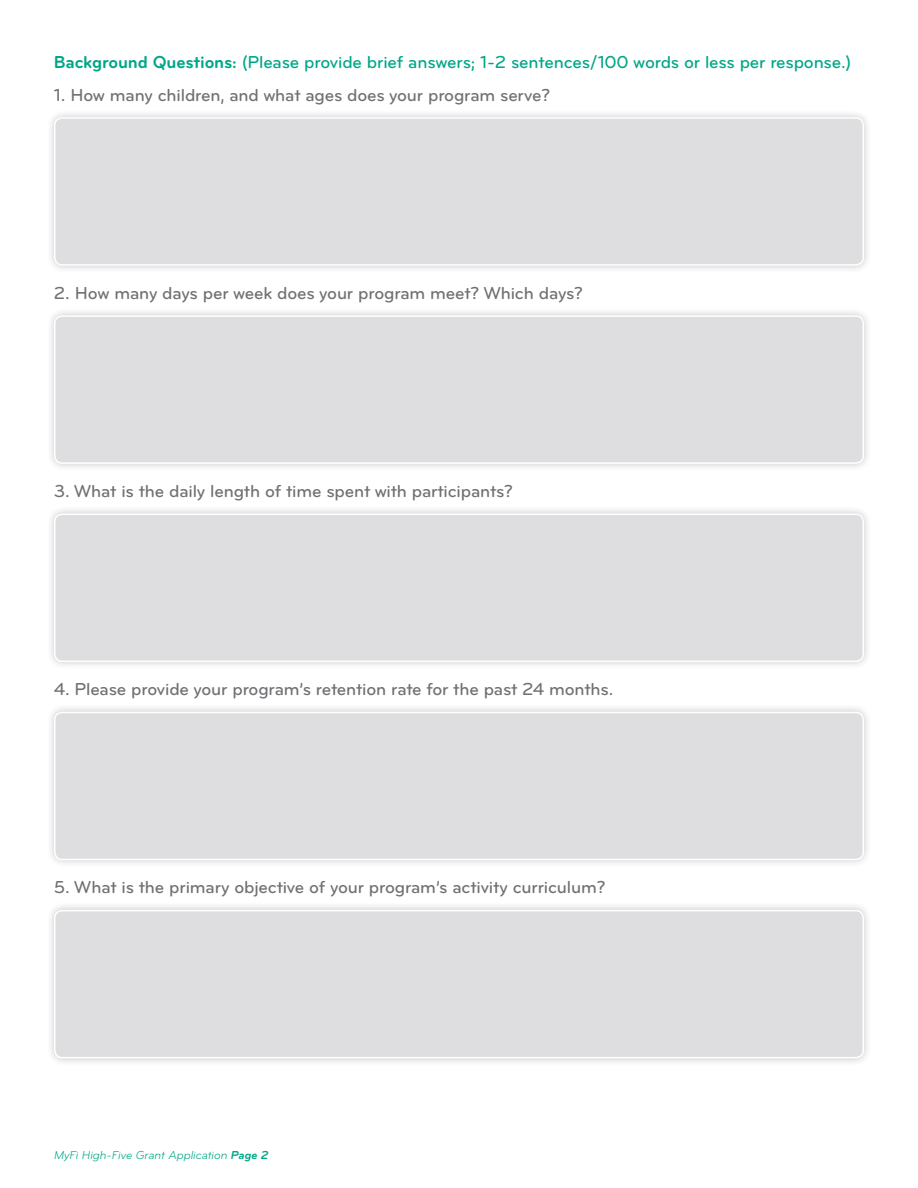
<style>
.page{position:relative;width:918px;height:1188px;background:#fff}
.page>*{position:absolute;margin:0;border:0;box-sizing:border-box;transform-origin:0 0}
.t1{font:500 18px "Bryant Pro";letter-spacing:-.01em;color:#717074}
.t2{font:500 18px "Bryant Pro";letter-spacing:-.01em;color:#00a786}
.t3{font:italic 12px "Bryant Pro";letter-spacing:-.01em;color:#00a786}
.s1{font-weight:700}
</style>
<div class="page">
<div style="left:46px;top:109px;width:826px;height:165px;background:#231f20;opacity:.25"></div>
<div style="left:55px;top:118px;width:808px;height:147px;background:#dedee1;border-radius:8px"></div>
<div style="left:54px;top:117px;width:810px;height:149px;border:2px solid #fff;border-radius:8px"></div>
<div style="left:46px;top:307px;width:826px;height:165px;background:#231f20;opacity:.25"></div>
<div style="left:55px;top:316px;width:808px;height:147px;background:#dedee1;border-radius:8px"></div>
<div style="left:54px;top:315px;width:810px;height:149px;border:2px solid #fff;border-radius:8px"></div>
<div style="left:46px;top:505px;width:826px;height:165px;background:#231f20;opacity:.25"></div>
<div style="left:55px;top:514px;width:808px;height:147px;background:#dedee1;border-radius:8px"></div>
<div style="left:54px;top:514px;width:810px;height:148px;border:2px solid #fff;border-radius:8px"></div>
<div style="left:46px;top:703px;width:826px;height:165px;background:#231f20;opacity:.25"></div>
<div style="left:55px;top:712px;width:808px;height:147px;background:#dedee1;border-radius:8px"></div>
<div style="left:54px;top:712px;width:810px;height:148px;border:2px solid #fff;border-radius:8px"></div>
<div style="left:46px;top:902px;width:826px;height:164px;background:#231f20;opacity:.25"></div>
<div style="left:55px;top:911px;width:808px;height:147px;background:#dedee1;border-radius:8px"></div>
<div style="left:54px;top:910px;width:810px;height:148px;border:2px solid #fff;border-radius:8px"></div>
<p class="t2" style="left:54px;top:52px;width:799px"><span class="s1">Background Questions:</span> (Please provide brief answers; 1-2 sentences/100 words or less per response.)</p>
<p class="t1" style="left:54px;top:85px;width:498px">1. How many children, and what ages does your program serve?</p>
<p class="t1" style="left:54px;top:283px;width:531px">2. How many days per week does your program meet? Which days?</p>
<p class="t1" style="left:54px;top:481px;width:460px">3. What is the daily length of time spent with participants?</p>
<p class="t1" style="left:54px;top:679px;width:561px">4. Please provide your program’s retention rate for the past 24 months.</p>
<p class="t1" style="left:54px;top:877px;width:553px">5. What is the primary objective of your program’s activity curriculum?</p>
<p class="t3" style="left:54px;top:1148px;width:216px">MyFi High-Five Grant Application <span class="s1">Page 2</span></p>
</div>
